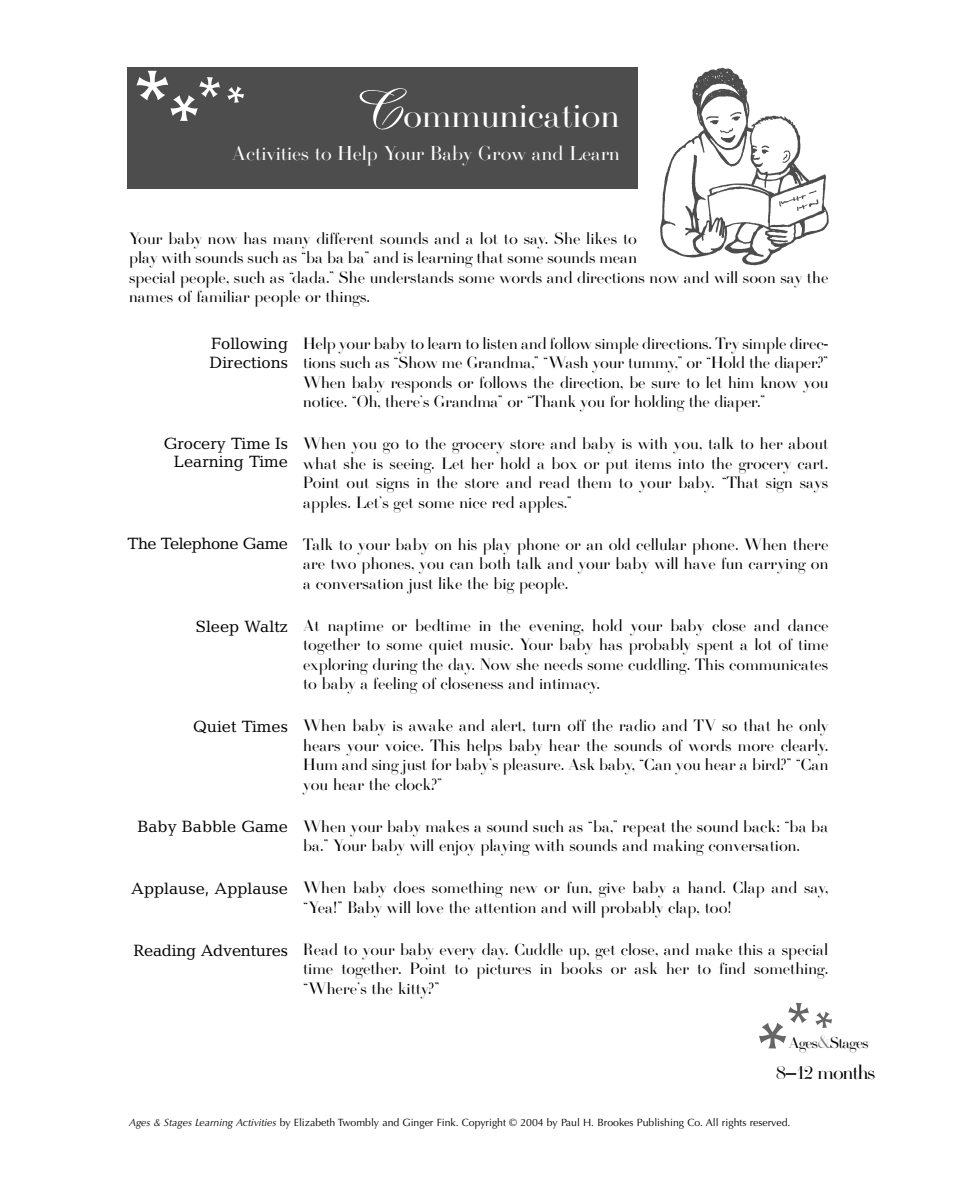
<style>
.page{position:relative;width:959px;height:1188px;background:#fff}
.page>*{position:absolute;margin:0;border:0;box-sizing:border-box;transform-origin:0 0}
.t1{font:112.5px "Friz Quadrata";color:#fff}
.t2{font:37.5px "Firmin Didot";color:#fff}
.t3{font:21px "Firmin Didot";color:#fff}
.t4{font:21px "Firmin Didot";letter-spacing:-.045em;color:#000}
.t5{font:17.25px/19.5px "Firmin Didot";color:#000;text-align:justify}
.t6{font:16.5px/18px "Candida";color:#000;text-align:right}
.t7{font:16.5px "Candida";letter-spacing:-.03em;color:#000}
.t8{font:16.5px "Firmin Didot";letter-spacing:-.045em;color:#000}
.t9{font:10.5px "Optima";color:#000}
.s1{font-family:"Boulevard";font-size:52.5px}
.s2{font-size:19.5px;color:#808080}
.s3{font-style:italic}
</style>
<div class="page">
<div style="left:128px;top:68px;width:510px;height:121px;background:#4d4d4d"></div>
<img style="left:660px;top:67px;width:169px;height:199px">
<h1 class="t1" style="left:129px;top:69px;width:49px">*</h1>
<h2 class="t2" style="left:354px;top:100px;width:267px"><span class="s1">C</span>ommunication</h2>
<p class="t3" style="left:232px;top:145px;width:389px">Activities to Help Your Baby Grow and Learn</p>
<p class="t5" style="left:129px;top:232px;width:701px;text-align:left">Your baby now has many different sounds and a lot to say. She likes to<br>play with sounds such as “ba ba ba” and is learning that some sounds mean<br>special people, such as “dada.” She understands some words and directions now and will soon say the names of familiar people or things.</p>
<p class="t5" style="left:303px;top:337px;width:527px">Help your baby to learn to listen and follow simple directions. Try simple direc&shy;tions such as “Show me Grandma,” “Wash your tummy,” or “Hold the diaper?” When baby responds or follows the direction, be sure to let him know you notice. “Oh, there’s Grandma” or “Thank you for holding the diaper.”</p>
<p class="t5" style="left:303px;top:438px;width:527px">When you go to the grocery store and baby is with you, talk to her about what she is seeing. Let her hold a box or put items into the grocery cart.<br>Point out signs in the store and read them to your baby. “That sign says apples. Let’s get some nice red apples.”</p>
<p class="t5" style="left:303px;top:538px;width:526px">Talk to your baby on his play phone or an old cellular phone. When there are two phones, you can both talk and your baby will have fun carrying on a conversation just like the big people.</p>
<p class="t5" style="left:303px;top:619px;width:527px">At naptime or bedtime in the evening, hold your baby close and dance together to some quiet music. Your baby has probably spent a lot of time exploring during the day. Now she needs some cuddling. This communicates to baby a feeling of closeness and intimacy.</p>
<p class="t5" style="left:303px;top:720px;width:527px">When baby is awake and alert, turn off the radio and TV so that he only hears your voice. This helps baby hear the sounds of words more clearly.<br>Hum and sing just for baby’s pleasure. Ask baby, “Can you hear a bird?” “Can you hear the clock?”</p>
<p class="t5" style="left:303px;top:820px;width:526px">When your baby makes a sound such as “ba,” repeat the sound back: “ba ba ba.” Your baby will enjoy playing with sounds and making conversation.</p>
<p class="t5" style="left:303px;top:882px;width:526px">When baby does something new or fun, give baby a hand. Clap and say, “Yea!” Baby will love the attention and will probably clap, too!</p>
<p class="t5" style="left:303px;top:943px;width:526px">Read to your baby every day. Cuddle up, get close, and make this a special time together. Point to pictures in books or ask her to find something. “Where’s the kitty?”</p>
<p class="t6" style="left:209px;top:335px;width:80px;line-height:19.8px;text-align:left">Following<br>Directions</p>
<p class="t6" style="left:164px;top:436px;width:126px">Grocery Time Is<br>Learning Time</p>
<p class="t7" style="left:127px;top:538px;width:162px">The Telephone Game</p>
<p class="t6" style="left:196px;top:619px;width:94px">Sleep Waltz</p>
<p class="t6" style="left:193px;top:719px;width:96px">Quiet Times</p>
<p class="t6" style="left:137px;top:820px;width:152px">Baby Babble Game</p>
<p class="t6" style="left:131px;top:881px;width:158px">Applause, Applause</p>
<p class="t6" style="left:133px;top:943px;width:156px">Reading Adventures</p>
<p class="t8" style="left:789px;top:1036px;width:81px">Ages<span class="s2">&amp;</span>Stages</p>
<p class="t4" style="left:776px;top:1064px;width:101px">8–12 months</p>
<p class="t9" style="left:129px;top:1118px;width:663px"><span class="s3">Ages &amp; Stages Learning Activities</span> by Elizabeth Twombly and Ginger Fink. Copyright © 2004 by Paul H. Brookes Publishing Co. All rights reserved.</p>
</div>
